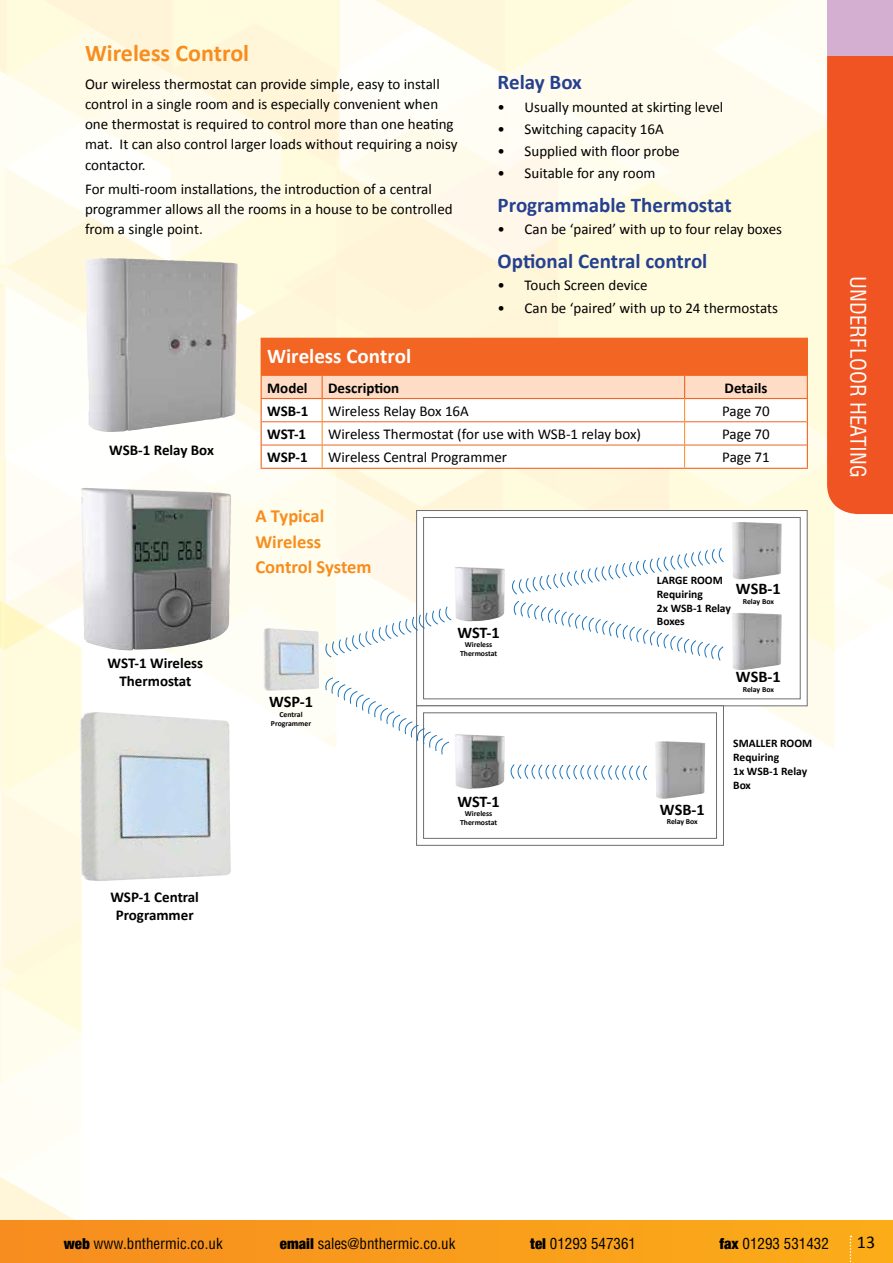
<style>
.page{position:relative;width:893px;height:1263px;background:#fff}
.page>*{position:absolute;margin:0;border:0;box-sizing:border-box;transform-origin:0 0}
.t1{font:700 24px "Calibri";color:#f78d1e}
.t2{font:700 21px "Calibri";color:#25408f}
.t3{font:condensed 21px "Helvetica";color:#fff}
.t4{font:700 21px "Calibri";color:#fff}
.t5{font:700 18.6px/25.5px "Calibri";color:#f78d1e}
.t6{font:18px "Calibri";color:#000}
.t7{font:700 16.2px "Calibri";color:#000}
.t8{font:15px/20.1px "Calibri";color:#000}
.t9{font:700 15px/18px "Calibri";color:#000;text-align:center}
.t10{font:condensed 15px "Helvetica";color:#000}
.t11{font:700 11.55px/13.8px "Calibri";color:#000}
.t12{font:700 7.8px/9.3px "Calibri";color:#000;text-align:center}
.s1{font-family:"Helvetica Neue";font-weight:900}
</style>
<div class="page">
<div style="left:827px;top:55px;width:66px;height:459px;background:#f05423"></div>
<div style="left:0;top:1220px;width:893px;height:43px;background:linear-gradient(to right,#f68c1f,#fbac19)"></div>
<svg style="left:850px;top:1236px;width:1px;height:27px"></svg>
<div style="left:827px;top:0;width:66px;height:55px;background:#d5afd2"></div>
<img style="left:85px;top:258px;width:153px;height:174px">
<img style="left:81px;top:488px;width:150px;height:162px">
<img style="left:79px;top:712px;width:152px;height:169px">
<div style="left:416px;top:510px;width:392px;height:196px;border:1px solid #6d6e71"></div>
<div style="left:423px;top:517px;width:378px;height:182px;border:1px solid #6d6e71"></div>
<div style="left:416px;top:705px;width:308px;height:141px;border:1px solid #6d6e71"></div>
<div style="left:423px;top:712px;width:294px;height:127px;border:1px solid #6d6e71"></div>
<svg style="left:322px;top:606px;width:130px;height:52px"></svg>
<svg style="left:324px;top:677px;width:126px;height:78px"></svg>
<svg style="left:510px;top:764px;width:137px;height:16px"></svg>
<svg style="left:512px;top:548px;width:212px;height:113px"></svg>
<img style="left:263px;top:628px;width:56px;height:63px">
<img style="left:732px;top:522px;width:50px;height:57px">
<img style="left:732px;top:613px;width:50px;height:57px">
<img style="left:655px;top:741px;width:50px;height:58px">
<img style="left:454px;top:567px;width:51px;height:54px">
<img style="left:455px;top:734px;width:50px;height:55px">
<div style="left:261px;top:338px;width:546px;height:37px;background:#f26522"></div>
<hr style="left:807px;top:339px;width:1px;height:36px;background:#f26522">
<hr style="left:261px;top:468px;width:61px;height:1px;background:#f26522">
<hr style="left:322px;top:468px;width:363px;height:1px;background:#f26522">
<hr style="left:685px;top:468px;width:123px;height:1px;background:#f26522">
<hr style="left:685px;top:338px;width:123px;height:1px;background:#f26522">
<svg style="left:261px;top:375px;width:547px;height:93px"></svg>
<hr style="left:322px;top:375px;width:363px;height:1px;background:#f26522">
<hr style="left:685px;top:375px;width:123px;height:1px;background:#f26522">
<hr style="left:261px;top:398px;width:61px;height:1px;background:#f26522">
<hr style="left:322px;top:398px;width:363px;height:1px;background:#f26522">
<hr style="left:685px;top:398px;width:123px;height:1px;background:#f26522">
<hr style="left:685px;top:421px;width:122px;height:1px;background:#f26522">
<hr style="left:685px;top:445px;width:122px;height:1px;background:#f26522">
<h1 class="t1" style="left:85px;top:36px;width:166px">Wireless Control</h1>
<p class="t8" style="left:85px;top:74px;width:374px">Our wireless thermostat can provide simple, easy to install control in a single room and is especially convenient when one thermostat is required to control more than one heating mat. It can also control larger loads without requiring a noisy contactor.</p>
<p class="t8" style="left:85px;top:178px;width:369px">For multi-room installations, the introduction of a central programmer allows all the rooms in a house to be controlled from a single point.</p>
<h2 class="t2" style="left:498px;top:68px;width:86px">Relay Box</h2>
<p class="t8" style="left:498px;top:96px;width:227px">• Usually mounted at skirting level</p>
<p class="t8" style="left:498px;top:118px;width:168px">• Switching capacity 16A</p>
<p class="t8" style="left:498px;top:141px;width:184px">• Supplied with floor probe</p>
<p class="t8" style="left:498px;top:163px;width:159px">• Suitable for any room</p>
<h2 class="t2" style="left:498px;top:190px;width:236px">Programmable Thermostat</h2>
<p class="t8" style="left:498px;top:219px;width:286px">• Can be ‘paired’ with up to four relay boxes</p>
<h2 class="t2" style="left:498px;top:246px;width:211px">Optional Central control</h2>
<p class="t8" style="left:498px;top:275px;width:152px">• Touch Screen device</p>
<p class="t8" style="left:498px;top:297px;width:282px">• Can be ‘paired’ with up to 24 thermostats</p>
<p class="t9" style="left:109px;top:441px;width:106px">WSB-1 Relay Box</p>
<p class="t9" style="left:108px;top:653px;width:97px">WST-1 Wireless<br>Thermostat</p>
<p class="t9" style="left:110px;top:888px;width:90px">WSP-1 Central<br>Programmer</p>
<h2 class="t4" style="left:267px;top:341px;width:146px">Wireless Control</h2>
<p class="t9" style="left:267px;top:378px;width:42px">Model</p>
<p class="t9" style="left:328px;top:378px;width:73px">Description</p>
<p class="t9" style="left:725px;top:378px;width:44px">Details</p>
<p class="t9" style="left:267px;top:401px;width:43px">WSB-1</p>
<p class="t8" style="left:328px;top:400px;width:142px">Wireless Relay Box 16A</p>
<p class="t8" style="left:722px;top:400px;width:49px">Page 70</p>
<p class="t9" style="left:267px;top:424px;width:41px">WST-1</p>
<p class="t8" style="left:328px;top:424px;width:314px">Wireless Thermostat (for use with WSB-1 relay box)</p>
<p class="t8" style="left:722px;top:424px;width:49px">Page 70</p>
<p class="t9" style="left:267px;top:448px;width:42px">WSP-1</p>
<p class="t8" style="left:328px;top:447px;width:180px">Wireless Central Programmer</p>
<p class="t8" style="left:722px;top:447px;width:49px">Page 71</p>
<p class="t5" style="left:255px;top:503px;width:118px">A Typical<br>Wireless<br>Control System</p>
<p class="t7" style="left:269px;top:692px;width:45px">WSP-1</p>
<p class="t12" style="left:271px;top:709px;width:42px">Central<br>Programmer</p>
<p class="t7" style="left:457px;top:622px;width:44px">WST-1</p>
<p class="t12" style="left:460px;top:640px;width:39px">Wireless<br>Thermostat</p>
<p class="t7" style="left:457px;top:791px;width:44px">WST-1</p>
<p class="t12" style="left:460px;top:809px;width:39px">Wireless<br>Thermostat</p>
<p class="t11" style="left:657px;top:573px;width:76px">LARGE ROOM<br>Requiring<br>2x WSB-1 Relay<br>Boxes</p>
<p class="t7" style="left:736px;top:578px;width:46px">WSB-1</p>
<p class="t12" style="left:743px;top:596px;width:33px">Relay Box</p>
<p class="t7" style="left:736px;top:666px;width:46px">WSB-1</p>
<p class="t12" style="left:743px;top:684px;width:33px">Relay Box</p>
<p class="t7" style="left:660px;top:799px;width:46px">WSB-1</p>
<p class="t12" style="left:667px;top:817px;width:33px">Relay Box</p>
<p class="t11" style="left:733px;top:736px;width:81px">SMALLER ROOM<br>Requiring<br>1x WSB-1 Relay<br>Box</p>
<h2 class="t3" style="left:871px;top:276px;width:203px;rotate:90deg">UNDERFLOOR HEATING</h2>
<p class="t10" style="left:64px;top:1234px;width:160px"><span class="s1">web</span> www.bnthermic.co.uk</p>
<p class="t10" style="left:280px;top:1234px;width:177px"><span class="s1">email</span> sales@bnthermic.co.uk</p>
<p class="t10" style="left:530px;top:1234px;width:107px"><span class="s1">tel</span> 01293 547361</p>
<p class="t10" style="left:719px;top:1234px;width:111px"><span class="s1">fax</span> 01293 531432</p>
<p class="t6" style="left:857px;top:1230px;width:20px">13</p>
</div>
